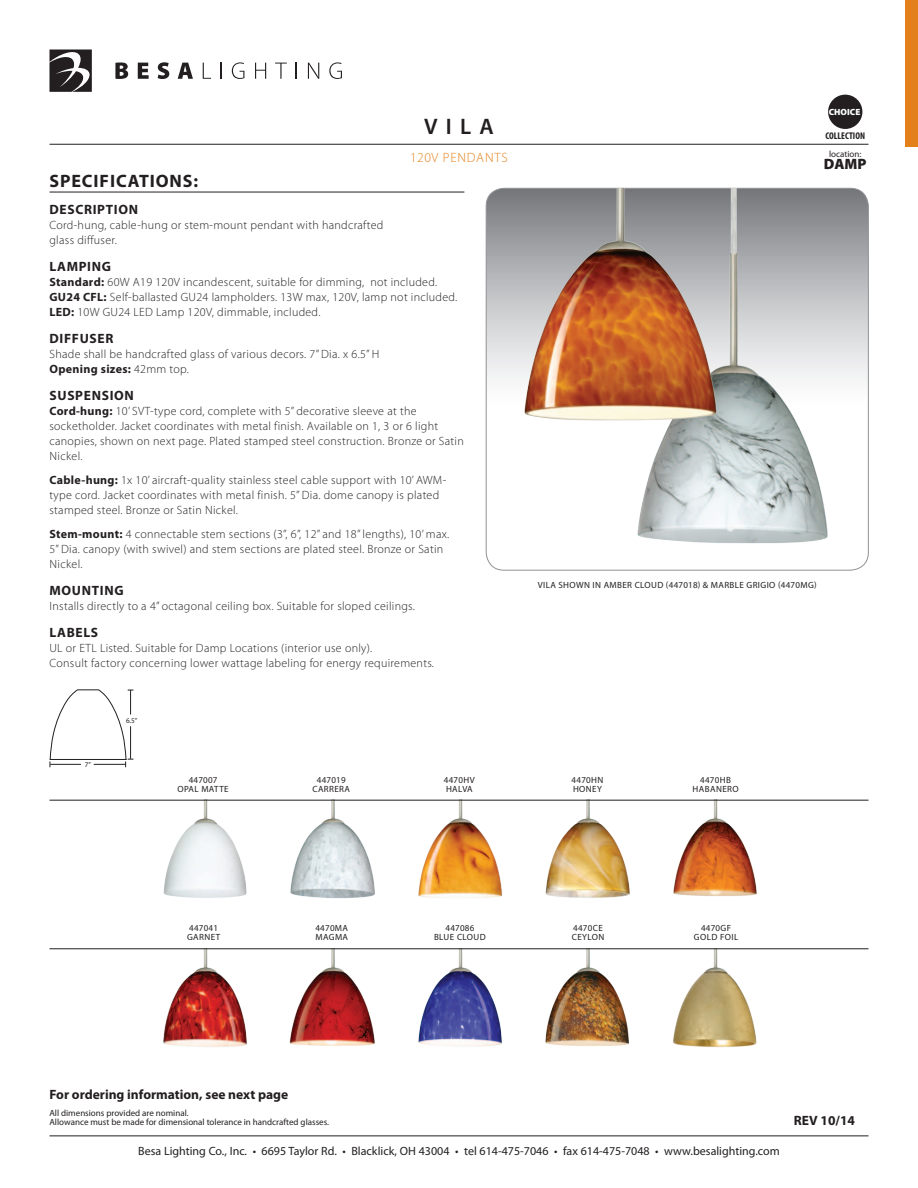
<style>
.page{position:relative;width:918px;height:1188px;background:#fff}
.page>*{position:absolute;margin:0;border:0;box-sizing:border-box;transform-origin:0 0}
.t1{font:600 22.5px "Myriad Pro";color:#231f20}
.t2{font:700 18px "Myriad Pro";letter-spacing:.05em;color:#231f20}
.t3{font:900 15px "Myriad Pro";color:#231f20}
.t4{font:700 13.5px "Myriad Pro";letter-spacing:.05em;color:#231f20}
.t5{font:700 13.5px "Myriad Pro";color:#231f20}
.t6{font:300 13.5px "Myriad Pro";letter-spacing:.06em;color:#e4801b}
.t7{font:300 12px/15px "Myriad Pro";letter-spacing:.025em;color:#231f20}
.t8{font:12px "Myriad Pro";color:#231f20}
.t9{font:700 condensed 9.75px "Myriad Pro";color:#231f20}
.t10{font:9px/9px "Myriad Pro";color:#231f20}
.t11{font:9px/9px "Myriad Pro";letter-spacing:.045em;color:#231f20;text-align:center}
.t12{font:9px/9px "Myriad Pro";letter-spacing:.025em;color:#231f20}
.t13{font:900 9px "Myriad Pro";color:#fff}
.t14{font:7.2px "Myriad Pro";color:#231f20}
.s1{font-weight:700}
</style>
<div class="page">
<hr style="left:50px;top:1136px;width:818px;height:1px;background:#231f20">
<svg style="left:115px;top:62px;width:13px;height:17px"></svg>
<svg style="left:138px;top:63px;width:11px;height:16px"></svg>
<svg style="left:158px;top:62px;width:11px;height:17px"></svg>
<svg style="left:178px;top:63px;width:15px;height:16px"></svg>
<svg style="left:203px;top:63px;width:8px;height:16px"></svg>
<svg style="left:221px;top:63px;width:1px;height:16px"></svg>
<svg style="left:232px;top:62px;width:12px;height:17px"></svg>
<svg style="left:255px;top:63px;width:11px;height:16px"></svg>
<svg style="left:275px;top:63px;width:12px;height:16px"></svg>
<svg style="left:296px;top:63px;width:1px;height:16px"></svg>
<svg style="left:308px;top:63px;width:11px;height:16px"></svg>
<svg style="left:329px;top:62px;width:13px;height:17px"></svg>
<svg style="left:50px;top:50px;width:42px;height:42px"></svg>
<hr style="left:50px;top:144px;width:818px;height:1px;background:#231f20">
<div style="left:905px;top:1px;width:13px;height:146px;background:#e4801b"></div>
<img style="left:418px;top:950px;width:84px;height:97px">
<img style="left:163px;top:950px;width:84px;height:97px">
<img style="left:289px;top:950px;width:86px;height:96px">
<img style="left:545px;top:950px;width:84px;height:96px">
<img style="left:673px;top:950px;width:84px;height:98px">
<img style="left:290px;top:801px;width:85px;height:98px">
<img style="left:418px;top:801px;width:84px;height:97px">
<img style="left:673px;top:801px;width:84px;height:95px">
<img style="left:163px;top:801px;width:84px;height:97px">
<img style="left:545px;top:801px;width:85px;height:97px">
<svg style="left:50px;top:689px;width:83px;height:79px"></svg>
<svg style="left:486px;top:188px;width:382px;height:382px"></svg>
<hr style="left:50px;top:192px;width:414px;height:1px;background:#231f20">
<div style="left:828px;top:95px;width:34px;height:34px;background:#231f20;border-radius:50%"></div>
<hr style="left:50px;top:800px;width:818px;height:1px;background:#231f20">
<hr style="left:50px;top:949px;width:818px;height:1px;background:#231f20">
<img style="left:630px;top:188px;width:208px;height:364px">
<img style="left:517px;top:188px;width:208px;height:240px">
<h1 class="t1" style="left:424px;top:113px;width:71px">Vila</h1>
<p class="t13" style="left:829px;top:106px;width:33px">CHOICE</p>
<p class="t9" style="left:825px;top:130px;width:41px">COLLECTION</p>
<p class="t6" style="left:410px;top:149px;width:99px">120V pendants</p>
<p class="t10" style="left:829px;top:149px;width:34px">location:</p>
<p class="t3" style="left:824px;top:154px;width:44px">DAMP</p>
<h2 class="t2" style="left:50px;top:170px;width:150px">SPECIFICATIONS:</h2>
<p class="t4" style="left:50px;top:201px;width:90px">DESCRIPTION</p>
<p class="t7" style="left:50px;top:218px;width:335px">Cord-hung, cable-hung or stem-mount pendant with handcrafted glass diffuser.</p>
<p class="t4" style="left:50px;top:258px;width:63px">LAMPING</p>
<p class="t7" style="left:50px;top:275px;width:409px"><span class="s1">Standard:</span> 60W A19 120V incandescent, suitable for dimming, not included.<br><span class="s1">GU24 CFL:</span> Self-ballasted GU24 lampholders. 13W max, 120V, lamp not included.<br><span class="s1">LED:</span> 10W GU24 LED Lamp 120V, dimmable, included.</p>
<p class="t4" style="left:50px;top:330px;width:65px">DIFFUSER</p>
<p class="t7" style="left:50px;top:347px;width:331px">Shade shall be handcrafted glass of various decors. 7” Dia. x 6.5” H<br><span class="s1">Opening sizes:</span> 42mm top.</p>
<p class="t4" style="left:50px;top:387px;width:86px">SUSPENSION</p>
<p class="t7" style="left:50px;top:404px;width:416px"><span class="s1">Cord-hung:</span> 10’ SVT-type cord, complete with 5” decorative sleeve at the socketholder. Jacket coordinates with metal finish. Available on 1, 3 or 6 light canopies, shown on next page. Plated stamped steel construction. Bronze or Satin Nickel.</p>
<p class="t7" style="left:50px;top:473px;width:398px"><span class="s1">Cable-hung:</span> 1x 10’ aircraft-quality stainless steel cable support with 10’ AWM&shy;type cord. Jacket coordinates with metal finish. 5” Dia. dome canopy is plated stamped steel. Bronze or Satin Nickel.</p>
<p class="t7" style="left:50px;top:527px;width:401px"><span class="s1">Stem-mount:</span> 4 connectable stem sections (3”, 6”, 12” and 18” lengths), 10’ max.<br>5” Dia. canopy (with swivel) and stem sections are plated steel. Bronze or Satin<br>Nickel.</p>
<p class="t4" style="left:50px;top:582px;width:76px">MOUNTING</p>
<p class="t7" style="left:50px;top:599px;width:367px">Installs directly to a 4” octagonal ceiling box. Suitable for sloped ceilings.</p>
<p class="t4" style="left:50px;top:624px;width:50px">LABELS</p>
<p class="t7" style="left:50px;top:641px;width:386px">UL or ETL Listed. Suitable for Damp Locations (interior use only).<br>Consult factory concerning lower wattage labeling for energy requirements.</p>
<p class="t14" style="left:85px;top:760px;width:8px">7”</p>
<p class="t14" style="left:126px;top:716px;width:13px">6.5”</p>
<p class="t12" style="left:178px;top:775px;width:53px;text-align:center">447007<br>Opal matte</p>
<p class="t11" style="left:312px;top:775px;width:39px">447019<br>Carrera</p>
<p class="t12" style="left:444px;top:775px;width:32px">4470HV<br>Halva</p>
<p class="t11" style="left:538px;top:580px;width:281px">Vila shown in Amber Cloud (447018) &amp; Marble Grigio (4470MG)</p>
<p class="t12" style="left:572px;top:775px;width:26px">4470HN<br>HON</p>
<p class="t12" style="left:592px;top:784px;width:11px">ey</p>
<p class="t11" style="left:693px;top:775px;width:48px;text-align:left;text-indent:8px">4470HB<br>Habanero</p>
<p class="t12" style="left:187px;top:924px;width:35px">447041<br>Garnet</p>
<p class="t12" style="left:315px;top:924px;width:34px">4470MA magma</p>
<p class="t12" style="left:434px;top:924px;width:53px;text-align:center">447086<br>Blue Cloud</p>
<p class="t12" style="left:572px;top:924px;width:34px">4470CE<br>Ceylon</p>
<p class="t11" style="left:694px;top:924px;width:46px">4470GF<br>Gold Foil</p>
<p class="t5" style="left:50px;top:1086px;width:240px">For ordering information, see next page</p>
<p class="t10" style="left:50px;top:1108px;width:281px">All dimensions provided are nominal.<br>Allowance must be made for dimensional tolerance in handcrafted glasses.</p>
<p class="t4" style="left:794px;top:1112px;width:63px">REV 10/14</p>
<p class="t8" style="left:138px;top:1144px;width:643px">Besa Lighting Co., Inc. • 6695 Taylor Rd. • Blacklick, OH 43004 • tel 614-475-7046 • fax 614-475-7048 • www.besalighting.com</p>
</div>
